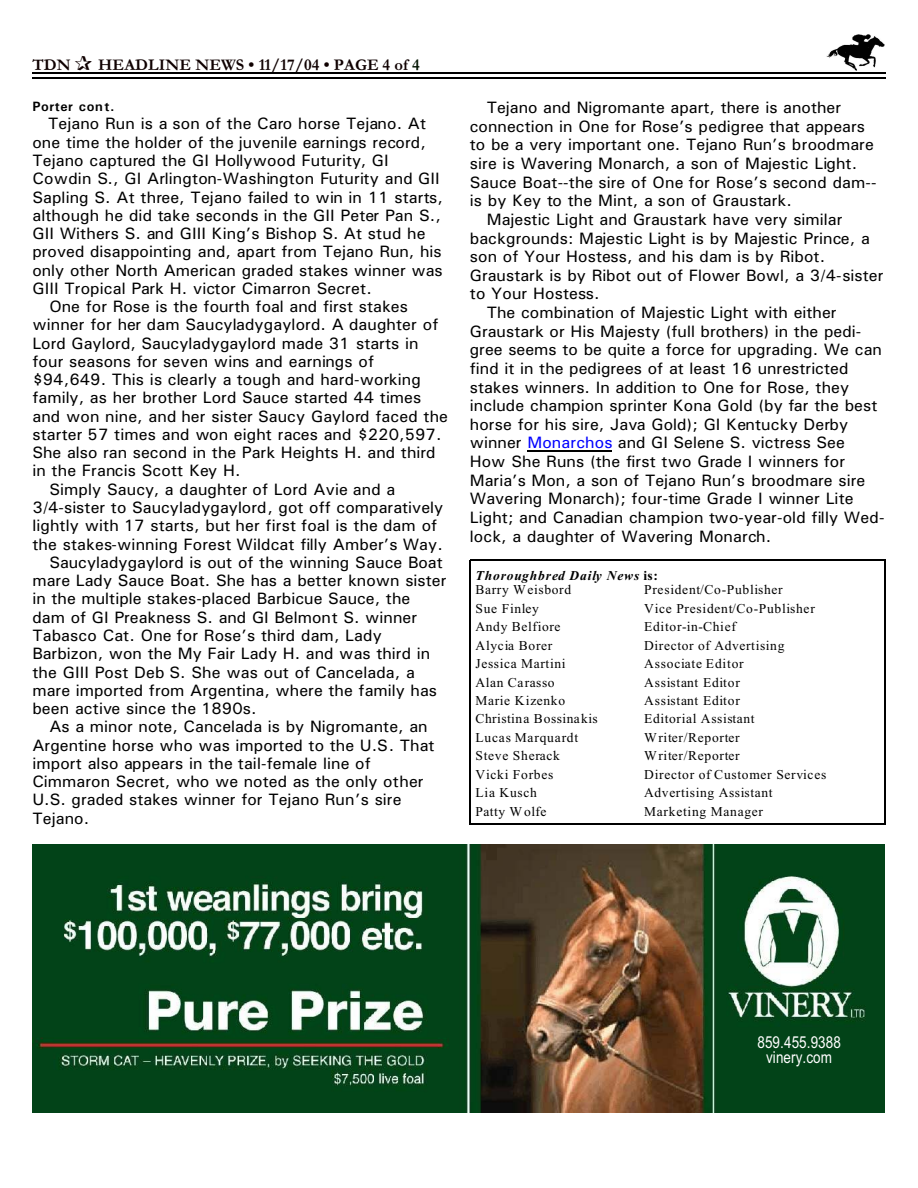
<style>
.page{position:relative;width:918px;height:1188px;background:#fff}
.page>*{position:absolute;margin:0;border:0;box-sizing:border-box;transform-origin:0 0}
.t1{font:16.5px "Univers";color:#000}
.t2{font:700 16.5px "Garamond";letter-spacing:.005em;color:#0f0000}
.t3{font:16.5px/15.5px "Arial Narrow";letter-spacing:.005em;color:#fff;text-align:center}
.t4{font:13.5px "Times New Roman";letter-spacing:.055em;color:#000}
.t5{font:italic 700 13.5px/14.5px "Times New Roman";letter-spacing:.065em;color:#000}
.t6{font:13.5px "Times New Roman";letter-spacing:.035em;color:#000}
.t7{font:700 13.5px "Univers";letter-spacing:.045em;color:#000}
.s1{color:#001400}
.s2{color:#00f}
.s3{font-style:normal}
.s4{font-weight:400;font-style:normal}
</style>
<div class="page">
<img style="left:826px;top:34px;width:59px;height:36px">
<hr style="left:32px;top:72px;width:853px;height:1px;background:#000">
<hr style="left:32px;top:77px;width:853px;height:2px;background:#000">
<img style="left:32px;top:844px;width:852px;height:269px">
<hr style="left:527px;top:450px;width:85px;height:1px;background:#000">
<hr style="left:470px;top:560px;width:1px;height:265px;background:#000">
<hr style="left:884px;top:560px;width:1px;height:265px;background:#000">
<hr style="left:470px;top:560px;width:415px;height:1px;background:#000">
<hr style="left:470px;top:824px;width:415px;height:1px;background:#000">
<p class="t2" style="left:32px;top:59px;width:40px">TDN</p>
<p class="t2" style="left:98px;top:59px;width:323px">HEADLINE NEWS • 11/17/04 • PAGE 4 of <span class="s1">4</span></p>
<p class="t7" style="left:32px;top:102px;width:84px">Porter cont.</p>
<p class="t1" style="left:48px;top:118px;width:380px">Tejano Run is a son of the Caro horse Tejano. At</p>
<p class="t1" style="left:32px;top:136px;width:395px">one time the holder of the juvenile earnings record,</p>
<p class="t1" style="left:32px;top:155px;width:358px">Tejano captured the GI Hollywood Futurity, GI</p>
<p class="t1" style="left:32px;top:173px;width:409px">Cowdin S., GI Arlington-Washington Futurity and GII</p>
<p class="t1" style="left:32px;top:191px;width:412px">Sapling S. At three, Tejano failed to win in 11 starts,</p>
<p class="t1" style="left:32px;top:209px;width:410px">although he did take seconds in the GII Peter Pan S.,</p>
<p class="t1" style="left:32px;top:228px;width:395px">GII Withers S. and GIII King’s Bishop S. At stud he</p>
<p class="t1" style="left:32px;top:246px;width:411px">proved disappointing and, apart from Tejano Run, his</p>
<p class="t1" style="left:32px;top:264px;width:412px">only other North American graded stakes winner was</p>
<p class="t1" style="left:32px;top:282px;width:341px">GIII Tropical Park H. victor Cimarron Secret.</p>
<p class="t1" style="left:49px;top:301px;width:360px">One for Rose is the fourth foal and first stakes</p>
<p class="t1" style="left:32px;top:319px;width:408px">winner for her dam Saucyladygaylord. A daughter of</p>
<p class="t1" style="left:32px;top:337px;width:388px">Lord Gaylord, Saucyladygaylord made 31 starts in</p>
<p class="t1" style="left:32px;top:355px;width:343px">four seasons for seven wins and earnings of</p>
<p class="t1" style="left:32px;top:374px;width:390px">$94,649. This is clearly a tough and hard-working</p>
<p class="t1" style="left:32px;top:392px;width:390px">family, as her brother Lord Sauce started 44 times</p>
<p class="t1" style="left:32px;top:410px;width:417px">and won nine, and her sister Saucy Gaylord faced the</p>
<p class="t1" style="left:32px;top:429px;width:411px">starter 57 times and won eight races and $220,597.</p>
<p class="t1" style="left:32px;top:447px;width:405px">She also ran second in the Park Heights H. and third</p>
<p class="t1" style="left:32px;top:465px;width:210px">in the Francis Scott Key H.</p>
<p class="t1" style="left:49px;top:483px;width:348px">Simply Saucy, a daughter of Lord Avie and a</p>
<p class="t1" style="left:32px;top:502px;width:413px">3/4-sister to Saucyladygaylord, got off comparatively</p>
<p class="t1" style="left:32px;top:520px;width:406px">lightly with 17 starts, but her first foal is the dam of</p>
<p class="t1" style="left:32px;top:538px;width:412px">the stakes-winning Forest Wildcat filly Amber’s Way.</p>
<p class="t1" style="left:49px;top:557px;width:395px">Saucyladygaylord is out of the winning Sauce Boat</p>
<p class="t1" style="left:32px;top:575px;width:416px">mare Lady Sauce Boat. She has a better known sister</p>
<p class="t1" style="left:32px;top:593px;width:379px">in the multiple stakes-placed Barbicue Sauce, the</p>
<p class="t1" style="left:32px;top:611px;width:386px">dam of GI Preakness S. and GI Belmont S. winner</p>
<p class="t1" style="left:32px;top:630px;width:351px">Tabasco Cat. One for Rose’s third dam, Lady</p>
<p class="t1" style="left:32px;top:648px;width:399px">Barbizon, won the My Fair Lady H. and was third in</p>
<p class="t1" style="left:32px;top:666px;width:384px">the GIII Post Deb S. She was out of Cancelada, a</p>
<p class="t1" style="left:32px;top:684px;width:406px">mare imported from Argentina, where the family has</p>
<p class="t1" style="left:32px;top:703px;width:226px">been active since the 1890s.</p>
<p class="t1" style="left:49px;top:721px;width:380px">As a minor note, Cancelada is by Nigromante, an</p>
<p class="t1" style="left:32px;top:739px;width:404px">Argentine horse who was imported to the U.S. That</p>
<p class="t1" style="left:32px;top:757px;width:340px">import also appears in the tail-female line of</p>
<p class="t1" style="left:32px;top:776px;width:393px">Cimmaron Secret, who we noted as the only other</p>
<p class="t1" style="left:32px;top:794px;width:371px">U.S. graded stakes winner for Tejano Run’s sire</p>
<p class="t1" style="left:32px;top:812px;width:58px">Tejano.</p>
<p class="t1" style="left:487px;top:102px;width:356px">Tejano and Nigromante apart, there is another</p>
<p class="t1" style="left:470px;top:120px;width:397px">connection in One for Rose’s pedigree that appears</p>
<p class="t1" style="left:470px;top:139px;width:406px">to be a very important one. Tejano Run’s broodmare</p>
<p class="t1" style="left:470px;top:158px;width:389px">sire is Wavering Monarch, a son of Majestic Light.</p>
<p class="t1" style="left:470px;top:176px;width:408px">Sauce Boat--the sire of One for Rose’s second dam--</p>
<p class="t1" style="left:470px;top:195px;width:324px">is by Key to the Mint, a son of Graustark.</p>
<p class="t1" style="left:487px;top:213px;width:357px">Majestic Light and Graustark have very similar</p>
<p class="t1" style="left:470px;top:232px;width:402px">backgrounds: Majestic Light is by Majestic Prince, a</p>
<p class="t1" style="left:470px;top:251px;width:357px">son of Your Hostess, and his dam is by Ribot.</p>
<p class="t1" style="left:470px;top:269px;width:415px">Graustark is by Ribot out of Flower Bowl, a 3/4-sister</p>
<p class="t1" style="left:470px;top:288px;width:131px">to Your Hostess.</p>
<p class="t1" style="left:487px;top:307px;width:351px">The combination of Majestic Light with either</p>
<p class="t1" style="left:470px;top:325px;width:393px">Graustark or His Majesty (full brothers) in the pedi-</p>
<p class="t1" style="left:470px;top:344px;width:414px">gree seems to be quite a force for upgrading. We can</p>
<p class="t1" style="left:470px;top:362px;width:380px">find it in the pedigrees of at least 16 unrestricted</p>
<p class="t1" style="left:470px;top:381px;width:381px">stakes winners. In addition to One for Rose, they</p>
<p class="t1" style="left:470px;top:400px;width:409px">include champion sprinter Kona Gold (by far the best</p>
<p class="t1" style="left:470px;top:418px;width:380px">horse for his sire, Java Gold); GI Kentucky Derby</p>
<p class="t1" style="left:470px;top:437px;width:377px">winner <span class="s2">Monarchos</span> and GI Selene S. victress See</p>
<p class="t1" style="left:470px;top:456px;width:377px">How She Runs (the first two Grade I winners for</p>
<p class="t1" style="left:470px;top:474px;width:397px">Maria’s Mon, a son of Tejano Run’s broodmare sire</p>
<p class="t1" style="left:470px;top:493px;width:385px">Wavering Monarch); four-time Grade I winner Lite</p>
<p class="t1" style="left:470px;top:512px;width:416px">Light; and Canadian champion two-year-old filly Wed-</p>
<p class="t1" style="left:470px;top:530px;width:303px">lock, a daughter of Wavering Monarch.</p>
<p class="t5" style="left:476px;top:569px;width:184px">Thoroughbred Daily News <span class="s3">is:<br></span><span class="s4">Barry Weisbord</span></p>
<p class="t4" style="left:644px;top:585px;width:140px">President/Co-Publisher</p>
<p class="t4" style="left:476px;top:603px;width:65px">Sue Finley</p>
<p class="t4" style="left:644px;top:603px;width:172px">Vice President/Co-Publisher</p>
<p class="t4" style="left:476px;top:622px;width:86px">Andy Belfiore</p>
<p class="t4" style="left:644px;top:622px;width:93px">Editor-in-Chief</p>
<p class="t4" style="left:476px;top:640px;width:78px">Alycia Borer</p>
<p class="t4" style="left:644px;top:640px;width:142px">Director of Advertising</p>
<p class="t4" style="left:476px;top:659px;width:92px">Jessica Martini</p>
<p class="t4" style="left:644px;top:659px;width:101px">Associate Editor</p>
<p class="t4" style="left:476px;top:677px;width:81px">Alan Carasso</p>
<p class="t4" style="left:644px;top:677px;width:97px">Assistant Editor</p>
<p class="t4" style="left:476px;top:696px;width:91px">Marie Kizenko</p>
<p class="t4" style="left:644px;top:696px;width:97px">Assistant Editor</p>
<p class="t6" style="left:476px;top:714px;width:124px">Christina Bossinakis</p>
<p class="t4" style="left:644px;top:714px;width:112px">Editorial Assistant</p>
<p class="t4" style="left:476px;top:733px;width:104px">Lucas Marquardt</p>
<p class="t4" style="left:644px;top:733px;width:97px">Writer/Reporter</p>
<p class="t4" style="left:476px;top:751px;width:86px">Steve Sherack</p>
<p class="t4" style="left:644px;top:751px;width:97px">Writer/Reporter</p>
<p class="t4" style="left:476px;top:770px;width:79px">Vicki Forbes</p>
<p class="t4" style="left:644px;top:770px;width:184px">Director of Customer Services</p>
<p class="t4" style="left:476px;top:788px;width:63px">Lia Kusch</p>
<p class="t4" style="left:644px;top:788px;width:130px">Advertising Assistant</p>
<p class="t6" style="left:476px;top:806px;width:72px">Patty Wolfe</p>
<p class="t4" style="left:644px;top:806px;width:120px">Marketing Manager</p>
<p class="t3" style="left:757px;top:1036px;width:85px">859.455.9388 vinery.com</p>
</div>
